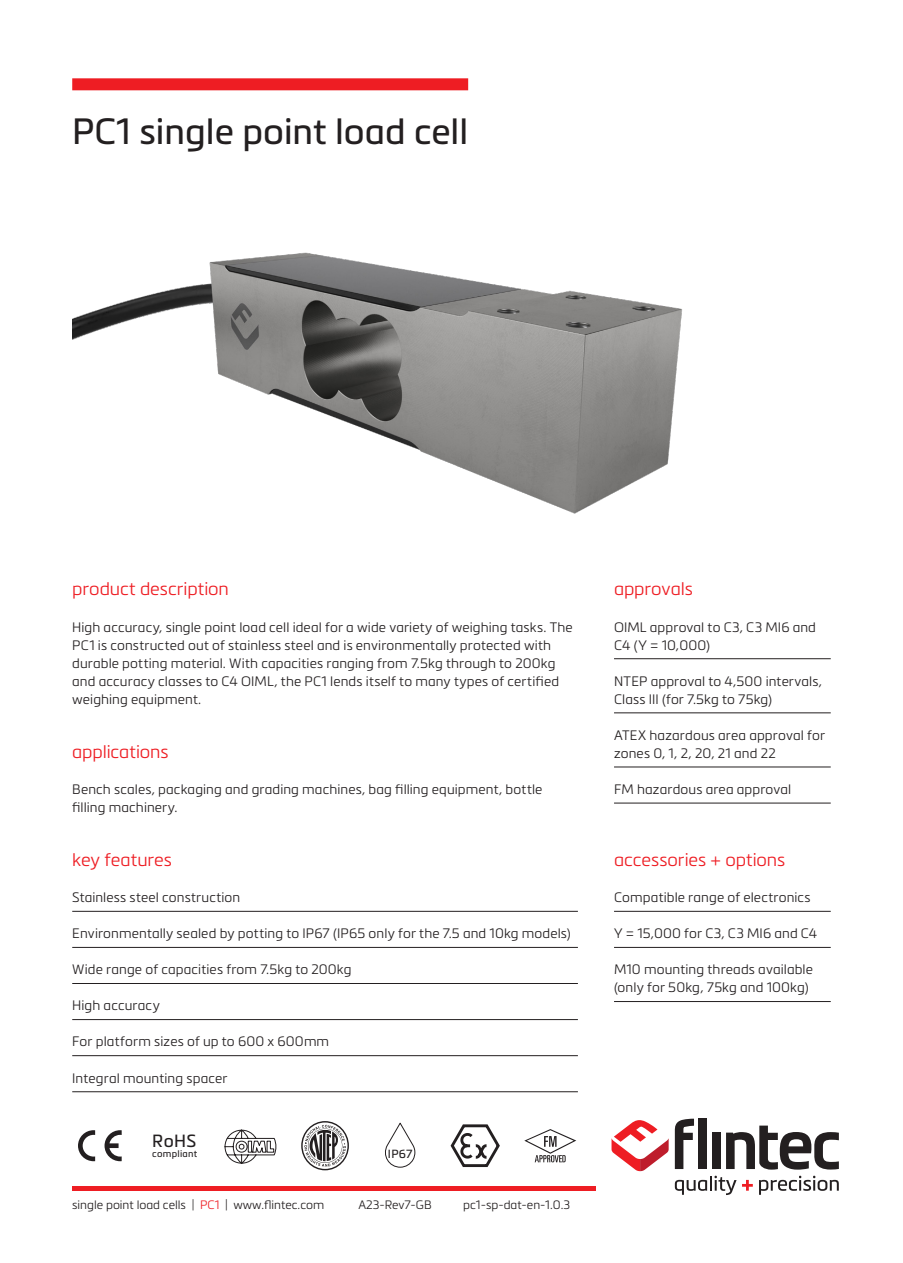
<style>
.page{position:relative;width:903px;height:1263px;background:#fff}
.page>*{position:absolute;margin:0;border:0;box-sizing:border-box;transform-origin:0 0}
.Heading{font:36px "Metronic Pro";color:#231f20}
.Subheading{font:300 18px "Metronic Pro";letter-spacing:-.005em;color:#ee1d23}
.t1{font:17.4px "Metronic Pro";color:#231f20}
.List{font:300 13.5px/18px "Metronic Pro";letter-spacing:.01em;color:#231f20}
.Paragraph{font:300 13.5px/18px "Metronic Pro";letter-spacing:.01em;color:#231f20}
.t2{font:300 12px "Metronic Pro";color:#231f20}
.t3{font:11.7px "Metronic Pro";color:#231f20}
.t4{font:9.45px "Metronic Pro";letter-spacing:.025em;color:#231f20}
.s1{color:#ee1d23}
</style>
<div class="page">
<svg style="left:674px;top:1176px;width:78px;height:19px"></svg>
<svg style="left:759px;top:1176px;width:79px;height:19px"></svg>
<svg style="left:674px;top:1119px;width:19px;height:50px"></svg>
<div style="left:698px;top:1119px;width:8px;height:50px;background:#231f20"></div>
<div style="left:712px;top:1133px;width:8px;height:36px;background:#231f20"></div>
<svg style="left:726px;top:1125px;width:112px;height:44px"></svg>
<svg style="left:611px;top:1120px;width:57px;height:51px"></svg>
<div style="left:72px;top:1186px;width:523px;height:5px;background:#ee1d23"></div>
<svg style="left:104px;top:1130px;width:18px;height:31px"></svg>
<svg style="left:78px;top:1130px;width:17px;height:31px"></svg>
<svg style="left:224px;top:1129px;width:52px;height:35px"></svg>
<svg style="left:301px;top:1121px;width:48px;height:49px"></svg>
<svg style="left:385px;top:1122px;width:30px;height:46px"></svg>
<svg style="left:450px;top:1124px;width:50px;height:43px"></svg>
<svg style="left:524px;top:1129px;width:52px;height:33px"></svg>
<img style="left:72px;top:252px;width:610px;height:262px">
<div style="left:72px;top:78px;width:396px;height:12px;background:#ee1d23"></div>
<hr style="left:72px;top:911px;width:505px;height:1px;background:#231f20">
<hr style="left:72px;top:947px;width:505px;height:1px;background:#231f20">
<hr style="left:72px;top:983px;width:505px;height:1px;background:#231f20">
<hr style="left:72px;top:1019px;width:505px;height:1px;background:#231f20">
<hr style="left:72px;top:1055px;width:505px;height:1px;background:#231f20">
<hr style="left:72px;top:1091px;width:505px;height:1px;background:#231f20">
<hr style="left:613px;top:658px;width:217px;height:1px;background:#231f20">
<hr style="left:613px;top:713px;width:217px;height:1px;background:#231f20">
<hr style="left:613px;top:767px;width:217px;height:1px;background:#231f20">
<hr style="left:613px;top:803px;width:217px;height:1px;background:#231f20">
<hr style="left:613px;top:911px;width:217px;height:1px;background:#231f20">
<hr style="left:613px;top:947px;width:217px;height:1px;background:#231f20">
<hr style="left:613px;top:1001px;width:217px;height:1px;background:#231f20">
<p class="Heading" style="left:72px;top:106px;width:397px">PC1 single point load cell</p>
<p class="Subheading" style="left:72px;top:577px;width:158px">product description</p>
<p class="Paragraph" style="left:72px;top:617px;width:502px">High accuracy, single point load cell ideal for a wide variety of weighing tasks. The PC1 is constructed out of stainless steel and is environmentally protected with durable potting material. With capacities ranging from 7.5kg through to 200kg and accuracy classes to C4 OIML, the PC1 lends itself to many types of certified weighing equipment.</p>
<p class="Subheading" style="left:72px;top:739px;width:98px">applications</p>
<p class="Paragraph" style="left:72px;top:779px;width:471px">Bench scales, packaging and grading machines, bag filling equipment, bottle filling machinery.</p>
<p class="Subheading" style="left:72px;top:847px;width:101px">key features</p>
<p class="List" style="left:72px;top:888px;width:169px">Stainless steel construction</p>
<p class="List" style="left:72px;top:924px;width:499px">Environmentally sealed by potting to IP67 (IP65 only for the 7.5 and 10kg models)</p>
<p class="List" style="left:72px;top:960px;width:281px">Wide range of capacities from 7.5kg to 200kg</p>
<p class="List" style="left:72px;top:996px;width:89px">High accuracy</p>
<p class="List" style="left:72px;top:1032px;width:258px">For platform sizes of up to 600 x 600mm</p>
<p class="List" style="left:72px;top:1068px;width:157px">Integral mounting spacer</p>
<p class="t1" style="left:152px;top:1128px;width:46px">RoHS</p>
<p class="t4" style="left:152px;top:1147px;width:46px">compliant</p>
<p class="t3" style="left:388px;top:1145px;width:26px">IP67</p>
<p class="t2" style="left:72px;top:1196px;width:253px">single point load cells | <span class="s1">PC1</span> | www.flintec.com</p>
<p class="t2" style="left:358px;top:1196px;width:75px">A23-Rev7-GB</p>
<p class="t2" style="left:463px;top:1196px;width:108px">pc1-sp-dat-en-1.0.3</p>
<p class="Subheading" style="left:613px;top:577px;width:80px">approvals</p>
<p class="List" style="left:613px;top:617px;width:203px">OIML approval to C3, C3 MI6 and<br>C4 (Y = 10,000)</p>
<p class="List" style="left:613px;top:671px;width:209px">NTEP approval to 4,500 intervals,<br>Class III (for 7.5kg to 75kg)</p>
<p class="List" style="left:613px;top:725px;width:212px">ATEX hazardous area approval for zones 0, 1, 2, 20, 21 and 22</p>
<p class="List" style="left:613px;top:779px;width:179px">FM hazardous area approval</p>
<p class="Subheading" style="left:613px;top:847px;width:173px">accessories + options</p>
<p class="List" style="left:613px;top:888px;width:198px">Compatible range of electronics</p>
<p class="List" style="left:613px;top:924px;width:205px">Y = 15,000 for C3, C3 MI6 and C4</p>
<p class="List" style="left:613px;top:960px;width:200px">M10 mounting threads available (only for 50kg, 75kg and 100kg)</p>
</div>
